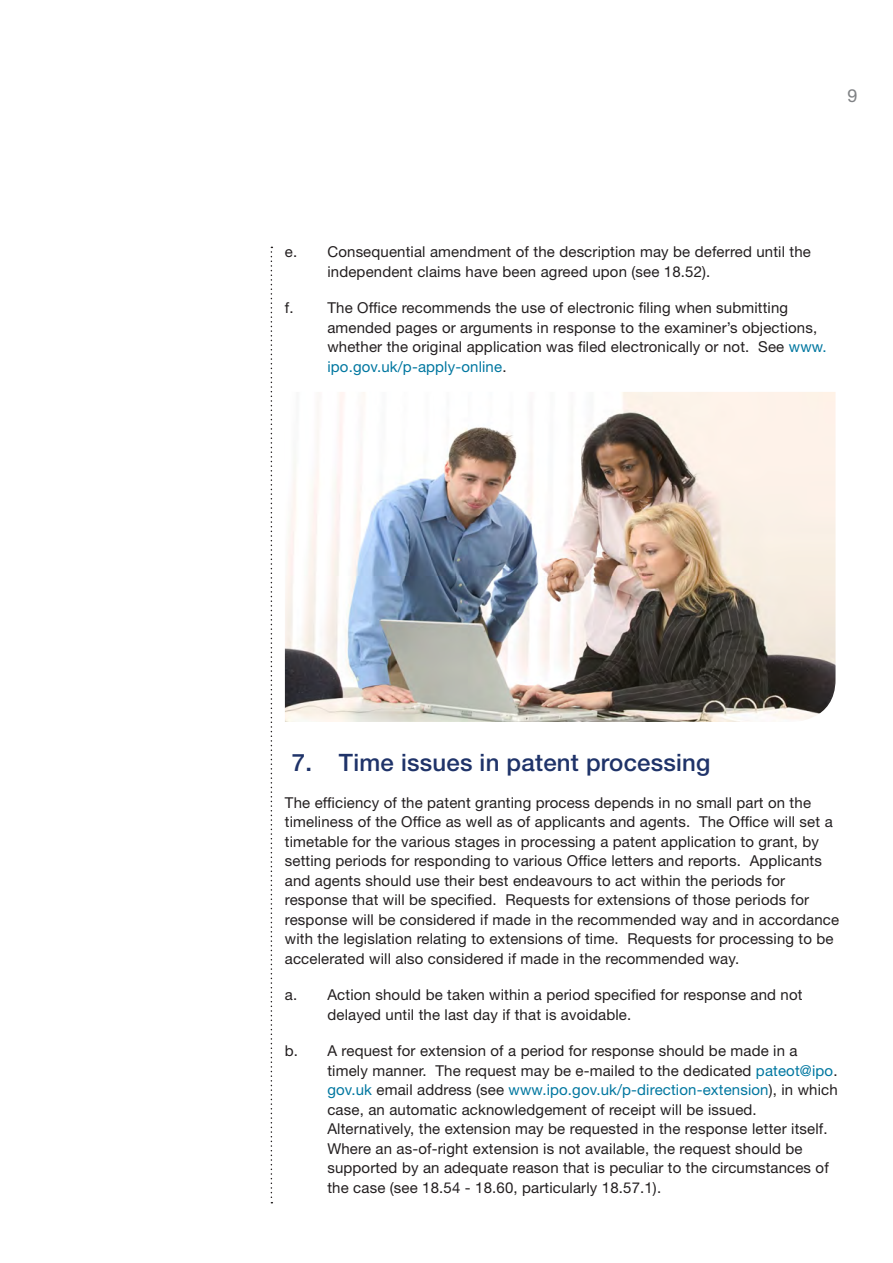
<style>
.page{position:relative;width:893px;height:1263px;background:#fff}
.page>*{position:absolute;margin:0;border:0;box-sizing:border-box;transform-origin:0 0}
.Heading_3{font:500 24px "Helvetica Neue LT Std";letter-spacing:.01em;color:#1f3369}
.t1{font:18px "Helvetica Neue LT Std";color:#808285}
.Body_Number_Indented{font:15px/19.5px "Helvetica Neue LT Std";letter-spacing:.01em;color:#231f20}
.Body{font:15px/19.5px "Helvetica Neue LT Std";letter-spacing:.01em;color:#231f20}
.s1{color:#0077a0}
</style>
<div class="page">
<svg style="left:271px;top:247px;width:1px;height:956px"></svg>
<img style="left:285px;top:392px;width:550px;height:330px">
<p class="t1" style="left:847px;top:85px;width:12px">9</p>
<p class="Body_Number_Indented" style="left:327px;top:242px;width:485px;text-indent:-43px">e. Consequential amendment of the description may be deferred until the independent claims have been agreed upon (see 18.52).</p>
<p class="Body_Number_Indented" style="left:327px;top:298px;width:501px;text-indent:-43px">f. The Office recommends the use of electronic filing when submitting amended pages or arguments in response to the examiner’s objections, whether the original application was filed electronically or not. See <span class="s1">www. ipo.gov.uk/p-apply-online</span>.</p>
<p class="Heading_3" style="left:292px;top:748px;width:420px">7. Time issues in patent processing</p>
<p class="Body" style="left:285px;top:792px;width:556px">The efficiency of the patent granting process depends in no small part on the timeliness of the Office as well as of applicants and agents. The Office will set a timetable for the various stages in processing a patent application to grant, by setting periods for responding to various Office letters and reports. Applicants and agents should use their best endeavours to act within the periods for response that will be specified. Requests for extensions of those periods for response will be considered if made in the recommended way and in accordance with the legislation relating to extensions of time. Requests for processing to be accelerated will also considered if made in the recommended way.</p>
<p class="Body_Number_Indented" style="left:327px;top:985px;width:477px;text-indent:-43px">a. Action should be taken within a period specified for response and not delayed until the last day if that is avoidable.</p>
<p class="Body_Number_Indented" style="left:327px;top:1041px;width:512px;text-indent:-43px">b. A request for extension of a period for response should be made in a timely manner. The request may be e-mailed to the dedicated <span class="s1">pateot@ipo</span>. <span class="s1">gov.uk</span> email address (see <span class="s1">www.ipo.gov.uk/p-direction-extension</span>), in which case, an automatic acknowledgement of receipt will be issued.<br>Alternatively, the extension may be requested in the response letter itself.<br>Where an as-of-right extension is not available, the request should be supported by an adequate reason that is peculiar to the circumstances of the case (see 18.54 - 18.60, particularly 18.57.1).</p>
</div>
